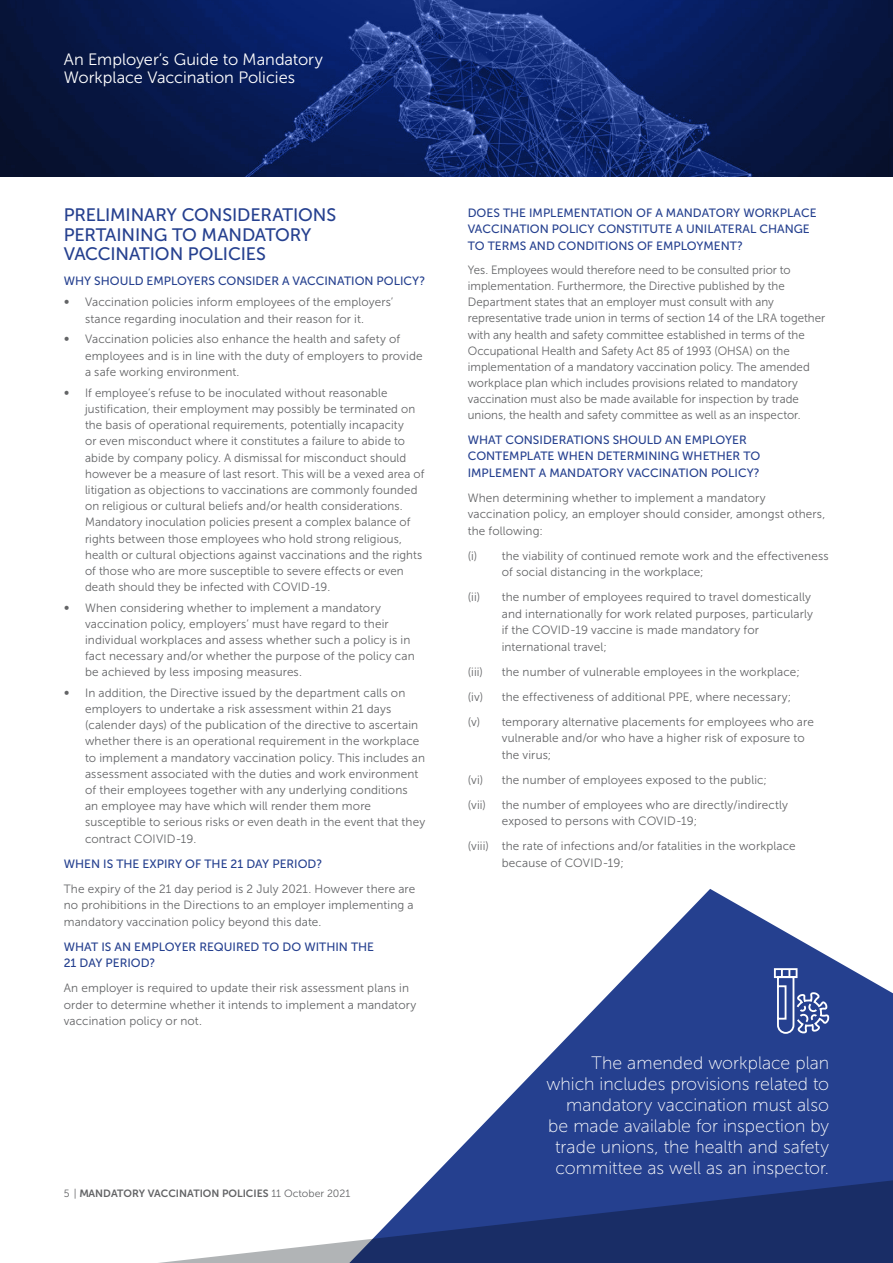
<style>
.page{position:relative;width:893px;height:1263px;background:#fff}
.page>*{position:absolute;margin:0;border:0;box-sizing:border-box;transform-origin:0 0}
.t1{font:18px/21px "Museo Sans 100";color:#fff;text-align:right}
.t2{font:18px/19.5px "Museo Sans 500";letter-spacing:-.01em;color:#25408f}
.t3{font:16.5px/18.3px "Museo Sans 300";color:#fff}
.t4{font:12px/16.5px "Museo Sans 300";letter-spacing:.01em;color:#636466}
.t5{font:12px/16.2px "Museo Sans 300";letter-spacing:.01em;color:#636466;scale:.96 1}
.t6{font:12px/16.5px "Museo Sans 500";color:#25408f}
.t7{font:10.5px "Museo Sans 700";color:#636466}
.s1{font-family:"Museo Sans 300"}
</style>
<div class="page">
<img style="left:0;top:0;width:893px;height:176px">
<svg style="left:442px;top:889px;width:451px;height:278px;fill:#25408f"></svg>
<svg style="left:159px;top:1167px;width:734px;height:96px"></svg>
<svg style="left:773px;top:967px;width:58px;height:108px;background:#42599e"></svg>
<h2 class="t3" style="left:64px;top:50px;width:261px">An Employer’s Guide to Mandatory<br>Workplace Vaccination Policies</h2>
<h1 class="t2" style="left:64px;top:205px;width:274px">PRELIMINARY CONSIDERATIONS<br>PERTAINING TO MANDATORY<br>VACCINATION POLICIES</h1>
<p class="t6" style="left:64px;top:273px;width:363px">WHY SHOULD EMPLOYERS CONSIDER A VACCINATION POLICY?</p>
<p class="t4" style="left:64px;top:294px;width:7px">∞</p>
<p class="t4" style="left:85px;top:294px;width:310px">Vaccination policies inform employees of the employers’ stance regarding inoculation and their reason for it.</p>
<p class="t4" style="left:64px;top:331px;width:7px">∞</p>
<p class="t4" style="left:85px;top:331px;width:339px">Vaccination policies also enhance the health and safety of employees and is in line with the duty of employers to provide a safe working environment.</p>
<p class="t5" style="left:64px;top:385px;width:7px">∞</p>
<p class="t5" style="left:85px;top:385px;width:355px">If employee’s refuse to be inoculated without reasonable justification, their employment may possibly be terminated on the basis of operational requirements, potentially incapacity<br>or even misconduct where it constitutes a failure to abide to abide by company policy. A dismissal for misconduct should however be a measure of last resort. This will be a vexed area of litigation as objections to vaccinations are commonly founded on religious or cultural beliefs and/or health considerations.<br>Mandatory inoculation policies present a complex balance of rights between those employees who hold strong religious, health or cultural objections against vaccinations and the rights of those who are more susceptible to severe effects or even death should they be infected with COVID-19.</p>
<p class="t4" style="left:64px;top:599px;width:7px">∞</p>
<p class="t4" style="left:85px;top:599px;width:331px">When considering whether to implement a mandatory vaccination policy, employers’ must have regard to their individual workplaces and assess whether such a policy is in fact necessary and/or whether the purpose of the policy can be achieved by less imposing measures.</p>
<p class="t4" style="left:64px;top:684px;width:7px">∞</p>
<p class="t4" style="left:85px;top:685px;width:342px">In addition, the Directive issued by the department calls on employers to undertake a risk assessment within 21 days (calender days) of the publication of the directive to ascertain whether there is an operational requirement in the workplace to implement a mandatory vaccination policy. This includes an assessment associated with the duties and work environment of their employees together with any underlying conditions<br>an employee may have which will render them more susceptible to serious risks or even death in the event that they contract COIVID-19.</p>
<p class="t6" style="left:64px;top:855px;width:260px">WHEN IS THE EXPIRY OF THE 21 DAY PERIOD?</p>
<p class="t4" style="left:64px;top:880px;width:353px">The expiry of the 21 day period is 2 July 2021. However there are no prohibitions in the Directions to an employer implementing a mandatory vaccination policy beyond this date.</p>
<p class="t6" style="left:64px;top:938px;width:312px">WHAT IS AN EMPLOYER REQUIRED TO DO WITHIN THE<br>21 DAY PERIOD?</p>
<p class="t4" style="left:64px;top:980px;width:354px">An employer is required to update their risk assessment plans in order to determine whether it intends to implement a mandatory vaccination policy or not.</p>
<p class="t7" style="left:64px;top:1187px;width:288px"><span class="s1">5 |</span> MANDATORY VACCINATION POLICIES <span class="s1">11 October 2021</span></p>
<p class="t6" style="left:468px;top:204px;width:350px">DOES THE IMPLEMENTATION OF A MANDATORY WORKPLACE<br>VACCINATION POLICY CONSTITUTE A UNILATERAL CHANGE<br>TO TERMS AND CONDITIONS OF EMPLOYMENT?</p>
<p class="t5" style="left:468px;top:262px;width:374px">Yes. Employees would therefore need to be consulted prior to implementation. Furthermore, the Directive published by the Department states that an employer must consult with any representative trade union in terms of section 14 of the LRA together with any health and safety committee established in terms of the Occupational Health and Safety Act 85 of 1993 (OHSA) on the implementation of a mandatory vaccination policy. The amended workplace plan which includes provisions related to mandatory vaccination must also be made available for inspection by trade unions, the health and safety committee as well as an inspector.</p>
<p class="t6" style="left:468px;top:431px;width:294px">WHAT CONSIDERATIONS SHOULD AN EMPLOYER<br>CONTEMPLATE WHEN DETERMINING WHETHER TO<br>IMPLEMENT A MANDATORY VACCINATION POLICY?</p>
<p class="t4" style="left:468px;top:489px;width:359px">When determining whether to implement a mandatory vaccination policy, an employer should consider, amongst others, the following:</p>
<p class="t4" style="left:502px;top:547px;width:328px;text-indent:-34px">(i) the viability of continued remote work and the effectiveness of social distancing in the workplace;</p>
<p class="t4" style="left:502px;top:589px;width:313px;text-indent:-34px">(ii) the number of employees required to travel domestically and internationally for work related purposes, particularly if the COVID-19 vaccine is made mandatory for international travel;</p>
<p class="t4" style="left:468px;top:663px;width:17px">(iii)</p>
<p class="t4" style="left:468px;top:659px;width:348px;line-height:25px;text-indent:34px">the number of vulnerable employees in the workplace; (iv) the effectiveness of additional PPE, where necessary;<br>(v) temporary alternative placements for employees who are</p>
<p class="t4" style="left:502px;top:730px;width:304px">vulnerable and/or who have a higher risk of exposure to the virus;</p>
<p class="t4" style="left:468px;top:767px;width:301px;line-height:25px">(vi) the number of employees exposed to the public; (vii)</p>
<p class="t4" style="left:502px;top:797px;width:288px">the number of employees who are directly/indirectly exposed to persons with COVID-19;</p>
<p class="t4" style="left:502px;top:838px;width:295px;text-indent:-34px">(viii) the rate of infections and/or fatalities in the workplace because of COVID-19;</p>
<h1 class="t1" style="left:546px;top:1052px;width:284px">The amended workplace plan which includes provisions related to mandatory vaccination must also be made available for inspection by trade unions, the health and safety committee as well as an inspector.</h1>
</div>
